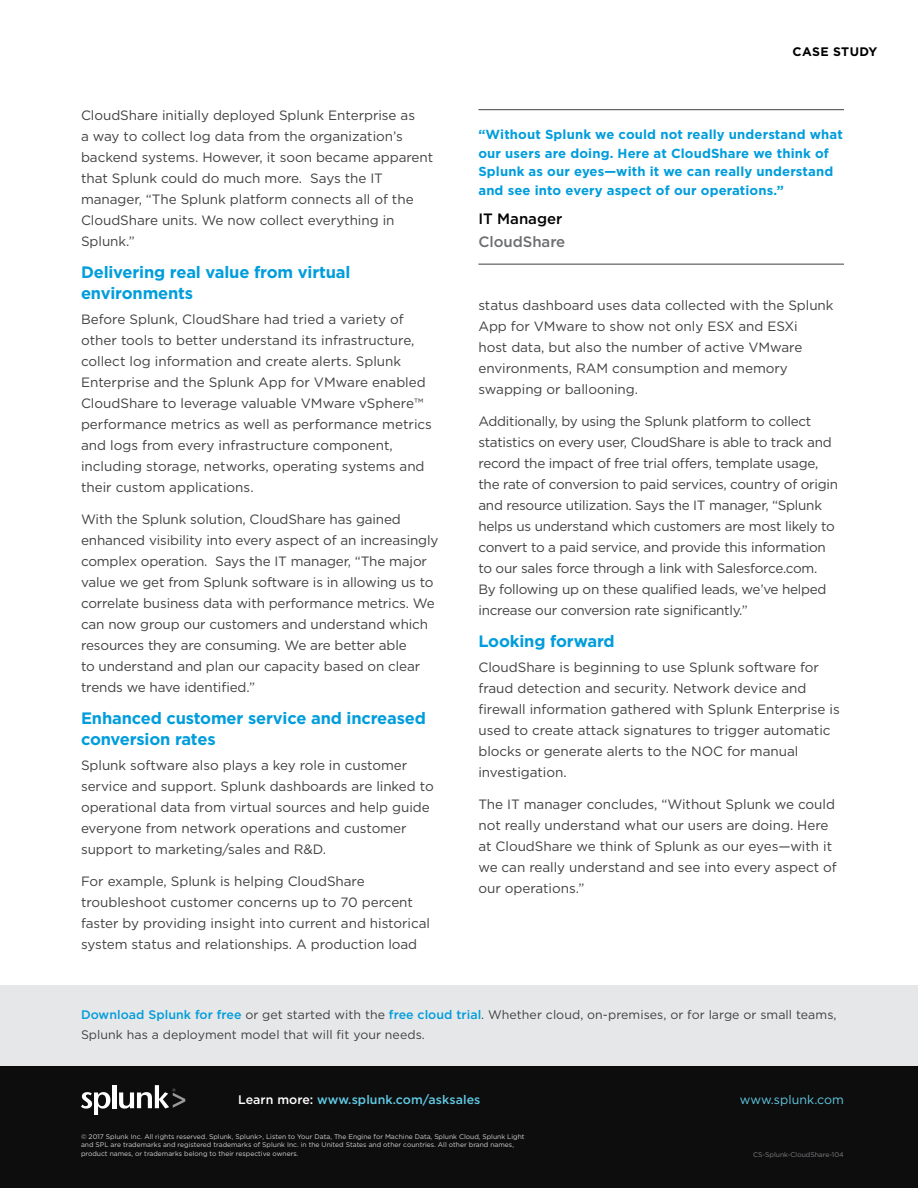
<style>
.page{position:relative;width:918px;height:1188px;background:#fff}
.page>*{position:absolute;margin:0;border:0;box-sizing:border-box;transform-origin:0 0}
.Blue_Subheads{font:700 16.5px/21px "Gotham";letter-spacing:-.01em;color:#009ddc}
.Quote_Company_Name{font:500 15px "Gotham";letter-spacing:-.005em;color:#6d6e71}
.Quote_Job_Title{font:500 15px "Gotham";letter-spacing:-.005em;color:#000}
.Body_Text{font:13.5px/21px "Gotham";letter-spacing:-.005em;color:#414042}
.Quote__Small{font:700 13.2px/18.8px "Gotham";letter-spacing:.01em;color:#009ddc}
.Learn_more{font:500 12.45px "Gotham";letter-spacing:.005em;color:#61cae5}
.Download_box_body_te{font:12.45px "Gotham";letter-spacing:.005em;color:#61cae5}
.Download_box_body_te-2{font:12.3px/19.5px "Gotham";letter-spacing:.005em;color:#414042}
.t1{font:700 12.3px "Gotham";letter-spacing:.03em;color:#000}
.Copyright{font:6.75px/8.7px "Gotham";color:#d1d3d4}
.Filename{font:6.75px "Gotham";color:#808285}
.s1{font-weight:500;font-size:12.45px;color:#009ddc}
.s2{color:#fff}
</style>
<div class="page">
<div style="left:0;top:986px;width:918px;height:82px;background:#e6e7e8"></div>
<div style="left:0;top:1066px;width:918px;height:122px;background:#0d0d0d"></div>
<svg style="left:81px;top:1092px;width:29px;height:22px"></svg>
<hr style="left:112px;top:1085px;width:4px;height:23px;background:#fff">
<svg style="left:119px;top:1085px;width:66px;height:24px"></svg>
<hr style="left:478px;top:109px;width:366px;height:1px;background:#414042">
<hr style="left:478px;top:264px;width:366px;height:1px;background:#414042">
<p class="Body_Text" style="left:81px;top:104px;width:354px">CloudShare initially deployed Splunk Enterprise as<br>a way to collect log data from the organization’s backend systems. However, it soon became apparent that Splunk could do much more. Says the IT manager, “The Splunk platform connects all of the CloudShare units. We now collect everything in Splunk.”</p>
<p class="Blue_Subheads" style="left:81px;top:261px;width:271px">Delivering real value from virtual environments</p>
<p class="Body_Text" style="left:81px;top:308px;width:353px">Before Splunk, CloudShare had tried a variety of other tools to better understand its infrastructure, collect log information and create alerts. Splunk Enterprise and the Splunk App for VMware enabled CloudShare to leverage valuable VMware vSphere™ performance metrics as well as performance metrics and logs from every infrastructure component, including storage, networks, operating systems and their custom applications.</p>
<p class="Body_Text" style="left:81px;top:508px;width:359px">With the Splunk solution, CloudShare has gained enhanced visibility into every aspect of an increasingly complex operation. Says the IT manager, “The major value we get from Splunk software is in allowing us to correlate business data with performance metrics. We can now group our customers and understand which resources they are consuming. We are better able<br>to understand and plan our capacity based on clear trends we have identified.”</p>
<p class="Blue_Subheads" style="left:81px;top:707px;width:347px">Enhanced customer service and increased conversion rates</p>
<p class="Body_Text" style="left:81px;top:754px;width:354px">Splunk software also plays a key role in customer service and support. Splunk dashboards are linked to operational data from virtual sources and help guide everyone from network operations and customer support to marketing/sales and R&amp;D.</p>
<p class="Body_Text" style="left:81px;top:870px;width:351px">For example, Splunk is helping CloudShare troubleshoot customer concerns up to 70 percent faster by providing insight into current and historical system status and relationships. A production load</p>
<p class="t1" style="left:793px;top:43px;width:86px">CASE STUDY</p>
<p class="Quote__Small" style="left:478px;top:125px;width:366px">“Without Splunk we could not really understand what our users are doing. Here at CloudShare we think of Splunk as our eyes—with it we can really understand and see into every aspect of our operations.”</p>
<p class="Quote_Job_Title" style="left:478px;top:209px;width:85px">IT Manager</p>
<p class="Quote_Company_Name" style="left:478px;top:231px;width:88px">CloudShare</p>
<p class="Body_Text" style="left:478px;top:294px;width:357px">status dashboard uses data collected with the Splunk App for VMware to show not only ESX and ESXi<br>host data, but also the number of active VMware environments, RAM consumption and memory swapping or ballooning.</p>
<p class="Body_Text" style="left:478px;top:410px;width:361px">Additionally, by using the Splunk platform to collect statistics on every user, CloudShare is able to track and record the impact of free trial offers, template usage, the rate of conversion to paid services, country of origin and resource utilization. Says the IT manager, “Splunk helps us understand which customers are most likely to convert to a paid service, and provide this information to our sales force through a link with Salesforce.com.<br>By following up on these qualified leads, we’ve helped increase our conversion rate significantly.”</p>
<p class="Blue_Subheads" style="left:478px;top:630px;width:138px">Looking forward</p>
<p class="Body_Text" style="left:478px;top:656px;width:363px">CloudShare is beginning to use Splunk software for fraud detection and security. Network device and firewall information gathered with Splunk Enterprise is used to create attack signatures to trigger automatic blocks or generate alerts to the NOC for manual investigation.</p>
<p class="Body_Text" style="left:478px;top:793px;width:360px">The IT manager concludes, “Without Splunk we could not really understand what our users are doing. Here at CloudShare we think of Splunk as our eyes—with it we can really understand and see into every aspect of our operations.”</p>
<p class="Download_box_body_te-2" style="left:81px;top:1005px;width:757px"><span class="s1">Download Splunk for free</span> or get started with the <span class="s1">free cloud trial</span>. Whether cloud, on-premises, or for large or small teams,<br>Splunk has a deployment model that will fit your needs.</p>
<p class="Learn_more" style="left:238px;top:1091px;width:244px"><span class="s2">Learn more:</span> www.splunk.com/asksales</p>
<p class="Download_box_body_te" style="left:740px;top:1092px;width:106px">www.splunk.com</p>
<p class="Copyright" style="left:81px;top:1132px;width:445px">© 2017 Splunk Inc. All rights reserved. Splunk, Splunk&gt;, Listen to Your Data, The Engine for Machine Data, Splunk Cloud, Splunk Light and SPL are trademarks and registered trademarks of Splunk Inc. in the United States and other countries. All other brand names, product names, or trademarks belong to their respective owners.</p>
<p class="Filename" style="left:753px;top:1150px;width:92px">CS-Splunk-CloudShare-104</p>
</div>
